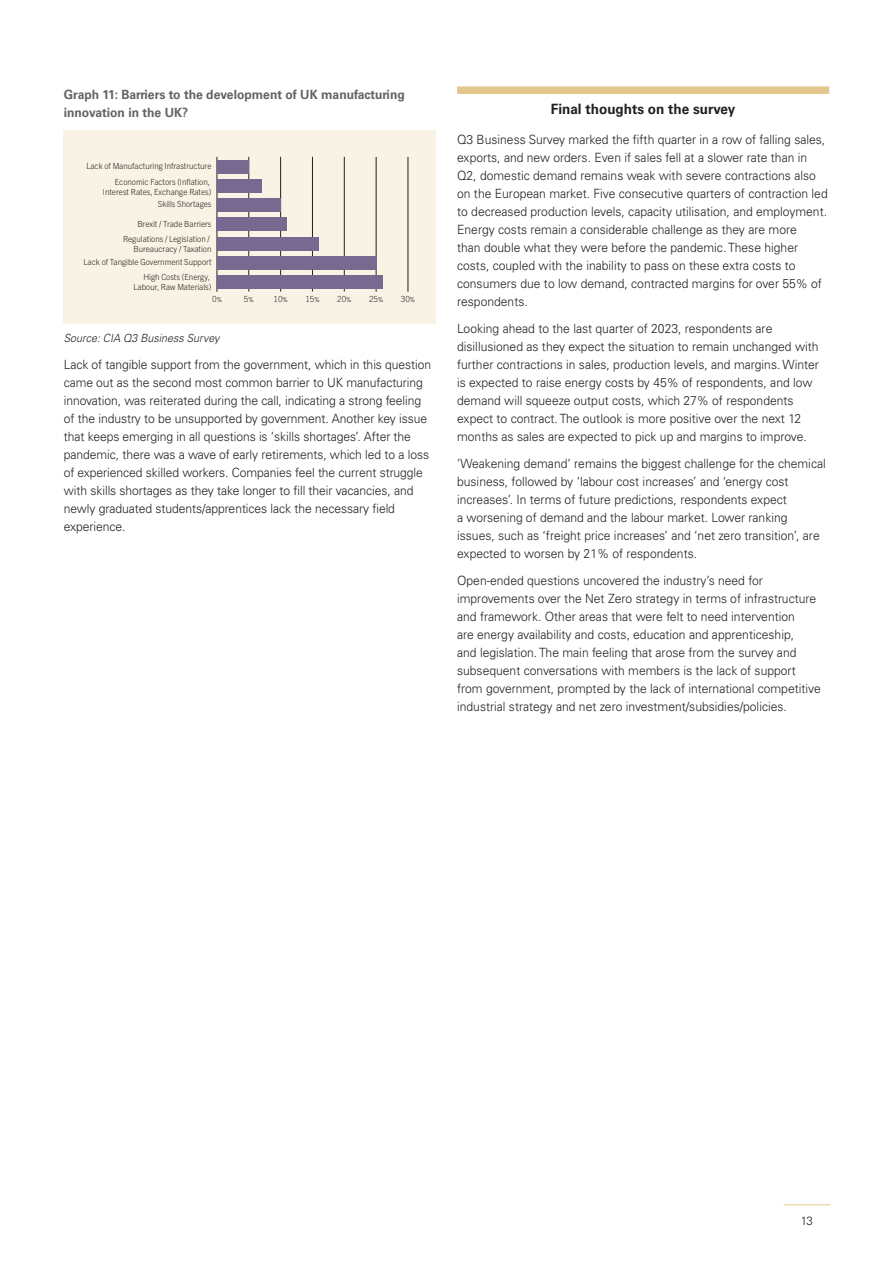
<style>
.page{position:relative;width:893px;height:1263px;background:#fff}
.page>*{position:absolute;margin:0;border:0;box-sizing:border-box;transform-origin:0 0}
.t1{font:700 14.25px "Univers LT Pro 65";color:#231f20;scale:.95 1}
.t2{font:300 12.75px/18px "Univers LT Pro 45";color:#231f20;scale:.95 1}
.t3{font:700 12.75px/18px "Univers LT Pro 65";color:#636366;scale:.95 1}
.t4{font:300 12px "Univers LT Pro 45";color:#231f20;scale:.95 1}
.t5{font:italic 300 11.25px "Univers LT Pro 45";color:#231f20;scale:.95 1}
.t6{font:300 8.4px/10.2px "Trade Gothic Next LT Pro";color:#231f20;text-align:right;scale:.95 1}
.s1{font-size:6.75px}
</style>
<div class="page">
<hr style="left:783px;top:1204px;width:47px;height:1px;background:#e4c78c">
<div style="left:64px;top:130px;width:372px;height:194px;background:#f9f3e5"></div>
<hr style="left:217px;top:157px;width:1px;height:135px;background:#231f20">
<hr style="left:249px;top:157px;width:1px;height:134px;background:#231f20">
<hr style="left:280px;top:157px;width:1px;height:134px;background:#231f20">
<hr style="left:312px;top:157px;width:1px;height:134px;background:#231f20">
<hr style="left:344px;top:157px;width:1px;height:134px;background:#231f20">
<hr style="left:376px;top:157px;width:1px;height:135px;background:#231f20">
<hr style="left:408px;top:157px;width:1px;height:135px;background:#231f20">
<div style="left:217px;top:160px;width:32px;height:13px;background:#776a90"></div>
<div style="left:217px;top:179px;width:44px;height:14px;background:#776a90"></div>
<div style="left:217px;top:198px;width:64px;height:14px;background:#776a90"></div>
<div style="left:217px;top:217px;width:70px;height:14px;background:#776a90"></div>
<div style="left:217px;top:237px;width:102px;height:13px;background:#776a90"></div>
<div style="left:217px;top:256px;width:159px;height:14px;background:#776a90"></div>
<div style="left:217px;top:275px;width:165px;height:14px;background:#776a90"></div>
<div style="left:457px;top:86px;width:372px;height:8px;background:#e4c78c"></div>
<p class="t3" style="left:64px;top:85px;width:360px">Graph 11: Barriers to the development of UK manufacturing innovation in the UK?</p>
<p class="t6" style="left:86px;top:160px;width:133px">Lack of Manufacturing Infrastructure</p>
<p class="t6" style="left:103px;top:176px;width:116px">Economic Factors (Inflation,<br>Interest Rates, Exchange Rates)</p>
<p class="t6" style="left:158px;top:199px;width:58px">Skills Shortages</p>
<p class="t6" style="left:137px;top:219px;width:80px">Brexit / Trade Barriers</p>
<p class="t6" style="left:123px;top:233px;width:95px">Regulations / Legislation /<br>Bureaucracy / Taxation</p>
<p class="t6" style="left:84px;top:257px;width:136px">Lack of Tangible Government Support</p>
<p class="t6" style="left:134px;top:271px;width:84px">High Costs (Energy,<br>Labour, Raw Materials)</p>
<p class="t6" style="left:212px;top:293px;width:12px">0<span class="s1">%</span></p>
<p class="t6" style="left:244px;top:293px;width:12px">5<span class="s1">%</span></p>
<p class="t6" style="left:273px;top:293px;width:16px">10<span class="s1">%</span></p>
<p class="t6" style="left:305px;top:293px;width:16px">15<span class="s1">%</span></p>
<p class="t6" style="left:337px;top:293px;width:16px">20<span class="s1">%</span></p>
<p class="t6" style="left:369px;top:293px;width:16px">25<span class="s1">%</span></p>
<p class="t6" style="left:401px;top:293px;width:16px">30<span class="s1">%</span></p>
<p class="t5" style="left:64px;top:331px;width:165px">Source: CIA Q3 Business Survey</p>
<p class="t2" style="left:64px;top:355px;width:388px">Lack of tangible support from the government, which in this question came out as the second most common barrier to UK manufacturing innovation, was reiterated during the call, indicating a strong feeling of the industry to be unsupported by government. Another key issue that keeps emerging in all questions is ‘skills shortages’. After the pandemic, there was a wave of early retirements, which led to a loss of experienced skilled workers. Companies feel the current struggle with skills shortages as they take longer to fill their vacancies, and newly graduated students/apprentices lack the necessary field experience.</p>
<p class="t1" style="left:551px;top:99px;width:196px">Final thoughts on the survey</p>
<p class="t2" style="left:457px;top:130px;width:392px">Q3 Business Survey marked the fifth quarter in a row of falling sales, exports, and new orders. Even if sales fell at a slower rate than in Q2, domestic demand remains weak with severe contractions also on the European market. Five consecutive quarters of contraction led to decreased production levels, capacity utilisation, and employment.<br>Energy costs remain a considerable challenge as they are more<br>than double what they were before the pandemic. These higher costs, coupled with the inability to pass on these extra costs to consumers due to low demand, contracted margins for over 55% of respondents.</p>
<p class="t2" style="left:457px;top:319px;width:382px">Looking ahead to the last quarter of 2023, respondents are disillusioned as they expect the situation to remain unchanged with further contractions in sales, production levels, and margins. Winter is expected to raise energy costs by 45% of respondents, and low demand will squeeze output costs, which 27% of respondents expect to contract. The outlook is more positive over the next 12 months as sales are expected to pick up and margins to improve.</p>
<p class="t2" style="left:457px;top:454px;width:390px">’Weakening demand’ remains the biggest challenge for the chemical business, followed by ‘labour cost increases’ and ‘energy cost increases’. In terms of future predictions, respondents expect<br>a worsening of demand and the labour market. Lower ranking issues, such as ‘freight price increases’ and ‘net zero transition’, are expected to worsen by 21% of respondents.</p>
<p class="t2" style="left:457px;top:571px;width:384px">Open-ended questions uncovered the industry’s need for improvements over the Net Zero strategy in terms of infrastructure and framework. Other areas that were felt to need intervention<br>are energy availability and costs, education and apprenticeship,<br>and legislation. The main feeling that arose from the survey and subsequent conversations with members is the lack of support from government, prompted by the lack of international competitive industrial strategy and net zero investment/subsidies/policies.</p>
<p class="t4" style="left:801px;top:1213px;width:14px">13</p>
</div>
